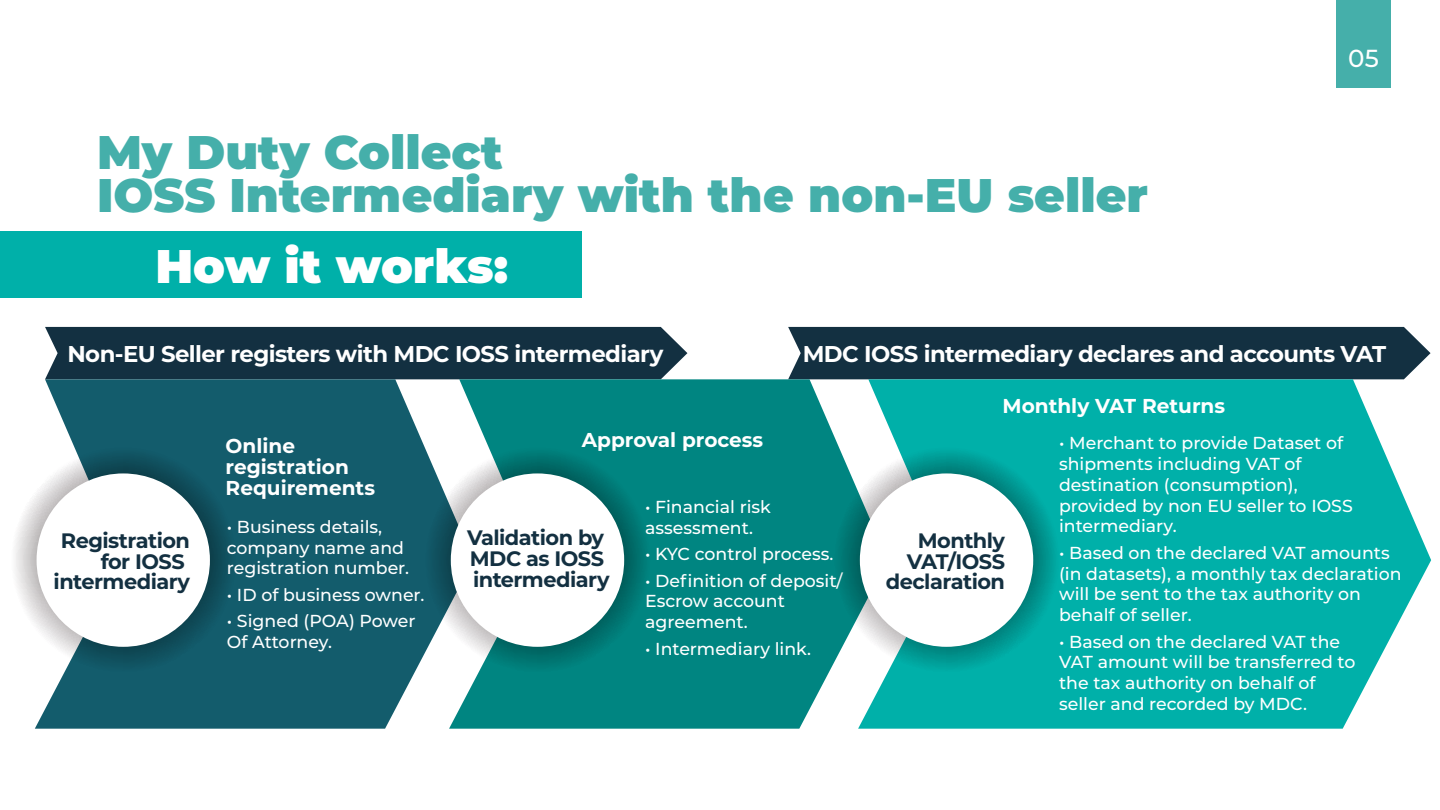
<style>
.page{position:relative;width:1440px;height:810px;background:#fff}
.page>*{position:absolute;margin:0;border:0;box-sizing:border-box;transform-origin:0 0}
.t1{font:900 47.07px/43.1px "Montserrat";color:#45afaa}
.t2{font:900 47.07px "Montserrat";color:#fff}
.t3{font:900 28.53px "Lato";color:#fff}
.t4{font:500 24.68px "Montserrat";color:#fff}
.t5{font:700 22.75px "Montserrat";letter-spacing:-.025em;color:#fff}
.t6{font:700 20.82px/20.8px "Montserrat";letter-spacing:-.025em;color:#133041;text-align:right}
.t7{font:700 20.12px/21px "Montserrat";color:#fff}
.t8{font:500 17.32px/20.8px "Montserrat";color:#fff}
</style>
<div class="page">
<div style="left:0;top:232px;width:582px;height:66px;background:#00b0a9"></div>
<div style="left:1336px;top:0;width:54px;height:88px;background:#45afaa"></div>
<div style="left:788px;top:327px;width:642px;height:52px;background:#133041"></div>
<div style="left:45px;top:327px;width:642px;height:52px;background:#133041"></div>
<svg style="left:35px;top:379px;width:414px;height:350px;background:#276a78"></svg>
<svg style="left:15px;top:448px;width:221px;height:225px"></svg>
<div style="left:37px;top:473px;width:173px;height:174px;background:#fff;border-radius:50%"></div>
<svg style="left:449px;top:379px;width:409px;height:350px;background:#148e8b"></svg>
<svg style="left:425px;top:448px;width:225px;height:225px"></svg>
<div style="left:451px;top:473px;width:173px;height:174px;background:#fff;border-radius:50%"></div>
<svg style="left:858px;top:379px;width:573px;height:350px;background:#1cb8b2"></svg>
<svg style="left:834px;top:448px;width:225px;height:225px;background:#35aaa6"></svg>
<div style="left:860px;top:473px;width:173px;height:174px;background:#fff;border-radius:50%"></div>
<h1 class="t1" style="left:97px;top:128px;width:1052px">My Duty Collect<br>IOSS Intermediary with the non-EU seller</h1>
<h1 class="t2" style="left:155px;top:231px;width:354px">How it works:</h1>
<h2 class="t3" style="left:1347px;top:37px;width:35px">05</h2>
<h3 class="t4" style="left:1348px;top:41px;width:32px">05</h3>
<h3 class="t5" style="left:67px;top:337px;width:598px">Non-EU Seller registers with MDC IOSS intermediary</h3>
<h3 class="t5" style="left:803px;top:337px;width:585px">MDC IOSS intermediary declares and accounts VAT</h3>
<p class="t6" style="left:54px;top:529px;width:138px">Registration for IOSS intermediary</p>
<p class="t7" style="left:226px;top:435px;width:151px">Online registration<br>Requirements</p>
<p class="t8" style="left:227px;top:515px;width:184px">• Business details, company name and registration number.</p>
<p class="t8" style="left:227px;top:583px;width:199px">• ID of business owner.</p>
<p class="t8" style="left:227px;top:610px;width:190px">• Signed (POA) Power<br>Of Attorney.</p>
<p class="t7" style="left:582px;top:429px;width:183px">Approval process</p>
<p class="t6" style="left:467px;top:527px;width:144px;text-align:left">Validation by<br>MDC as IOSS intermediary</p>
<p class="t8" style="left:645px;top:496px;width:127px">• Financial risk assessment.</p>
<p class="t8" style="left:645px;top:543px;width:190px">• KYC control process.</p>
<p class="t8" style="left:645px;top:569px;width:200px">• Definition of deposit/<br>Escrow account agreement.</p>
<p class="t8" style="left:645px;top:637px;width:167px">• Intermediary link.</p>
<p class="t7" style="left:1002px;top:395px;width:224px">Monthly VAT Returns</p>
<p class="t6" style="left:886px;top:529px;width:121px">Monthly<br>VAT/IOSS declaration</p>
<p class="t8" style="left:1059px;top:432px;width:295px">• Merchant to provide Dataset of shipments including VAT of destination (consumption), provided by non EU seller to IOSS intermediary.</p>
<p class="t8" style="left:1059px;top:541px;width:344px">• Based on the declared VAT amounts (in datasets), a monthly tax declaration will be sent to the tax authority on behalf of seller.</p>
<p class="t8" style="left:1059px;top:630px;width:298px">• Based on the declared VAT the<br>VAT amount will be transferred to the tax authority on behalf of seller and recorded by MDC.</p>
</div>
